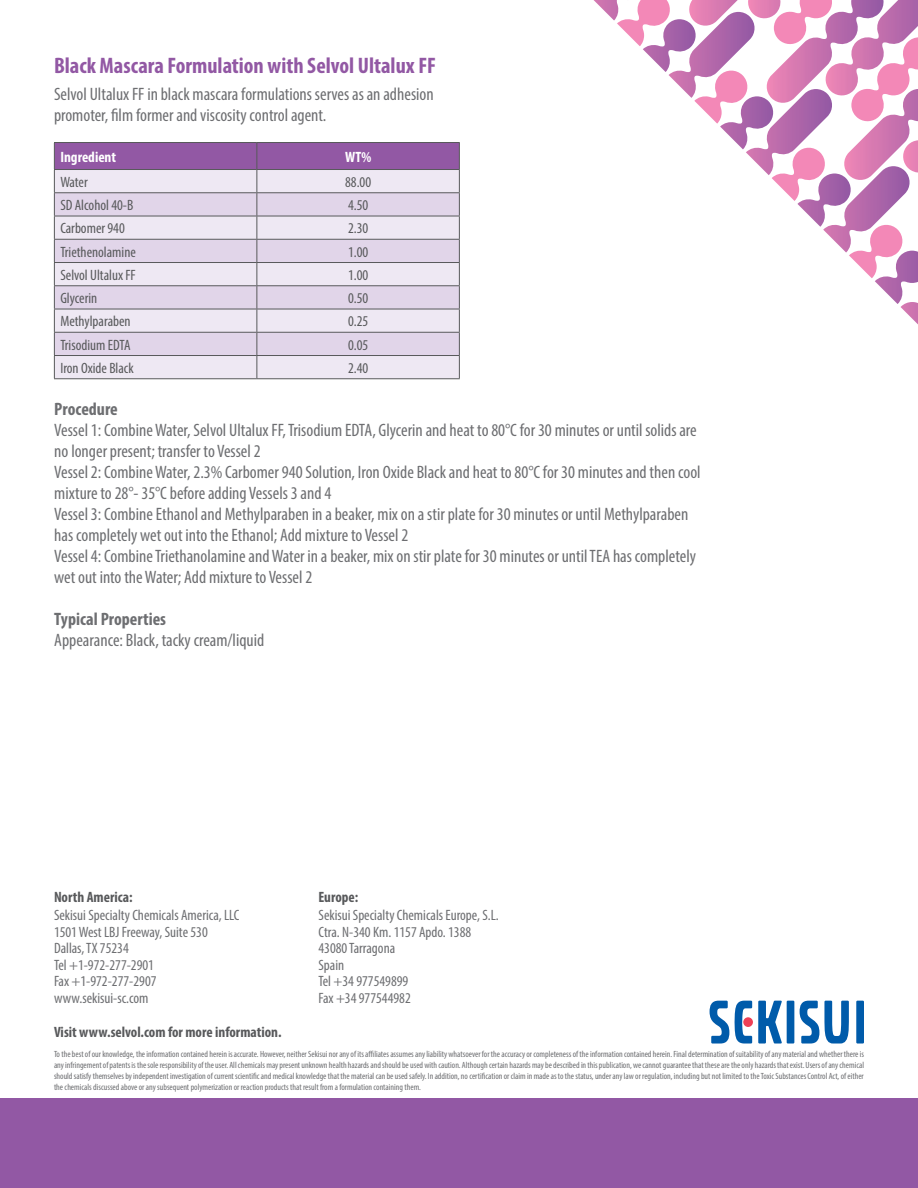
<style>
.page{position:relative;width:918px;height:1188px;background:#fff}
.page>*{position:absolute;margin:0;border:0;box-sizing:border-box;transform-origin:0 0}
.t1{font:700 condensed 22.5px "Myriad Pro";color:#9258a4}
.t2{font:condensed 18px/21px "Myriad Pro";color:#6d6e71}
.t3{font:700 condensed 18px "Myriad Pro";color:#6d6e71}
.t4{font:condensed 15px/16.5px "Myriad Pro";color:#6d6e71}
.t5{font:condensed 15px "Myriad Pro";color:#58595b}
.t6{font:700 condensed 15px "Myriad Pro";color:#58595b}
.t7{font:700 condensed 15px "Myriad Pro";color:#fff}
.t8{font:condensed 9px/10.8px "Myriad Pro";color:#6d6e71;text-align:justify}
</style>
<div class="page">
<div style="left:787px;top:1001px;width:7px;height:43px;background:#005baa"></div>
<div style="left:856px;top:1001px;width:8px;height:43px;background:#005baa"></div>
<svg style="left:710px;top:1001px;width:19px;height:43px"></svg>
<svg style="left:800px;top:1001px;width:49px;height:43px"></svg>
<svg style="left:758px;top:1001px;width:24px;height:43px"></svg>
<svg style="left:735px;top:1001px;width:17px;height:43px"></svg>
<div style="left:743px;top:1017px;width:10px;height:10px;background:#ef4056;border-radius:50%"></div>
<div style="left:0;top:1099px;width:918px;height:89px;background:#9258a4"></div>
<svg style="left:594px;top:0;width:324px;height:324px"></svg>
<hr style="left:54px;top:142px;width:203px;height:1px;background:#58595b">
<hr style="left:257px;top:142px;width:203px;height:1px;background:#58595b">
<svg style="left:54px;top:143px;width:406px;height:235px;background:#d8cadf"></svg>
<hr style="left:54px;top:378px;width:203px;height:1px;background:#58595b">
<hr style="left:257px;top:378px;width:203px;height:1px;background:#58595b">
<h1 class="t1" style="left:54px;top:52px;width:384px">Black Mascara Formulation with Selvol Ultalux FF</h1>
<h2 class="t2" style="left:54px;top:83px;width:381px">Selvol Ultalux FF in black mascara formulations serves as an adhesion promoter, film former and viscosity control agent.</h2>
<h3 class="t7" style="left:60px;top:147px;width:57px">Ingredient</h3>
<h3 class="t7" style="left:345px;top:147px;width:28px">WT%</h3>
<h3 class="t5" style="left:60px;top:173px;width:29px">Water</h3>
<h3 class="t5" style="left:345px;top:173px;width:28px">88.00</h3>
<h3 class="t5" style="left:60px;top:196px;width:74px">SD Alcohol 40-B</h3>
<h3 class="t5" style="left:348px;top:196px;width:22px">4.50</h3>
<h3 class="t5" style="left:60px;top:219px;width:66px">Carbomer 940</h3>
<h3 class="t5" style="left:348px;top:219px;width:22px">2.30</h3>
<h3 class="t5" style="left:60px;top:242px;width:77px">Triethenolamine</h3>
<h3 class="t5" style="left:348px;top:242px;width:22px">1.00</h3>
<h3 class="t5" style="left:60px;top:266px;width:77px">Selvol Ultalux FF</h3>
<h3 class="t5" style="left:348px;top:266px;width:22px">1.00</h3>
<h3 class="t5" style="left:60px;top:289px;width:38px">Glycerin</h3>
<h3 class="t5" style="left:348px;top:289px;width:22px">0.50</h3>
<h3 class="t5" style="left:60px;top:312px;width:72px">Methylparaben</h3>
<h3 class="t5" style="left:348px;top:312px;width:22px">0.25</h3>
<h3 class="t5" style="left:60px;top:335px;width:72px">Trisodium EDTA</h3>
<h3 class="t5" style="left:348px;top:335px;width:22px">0.05</h3>
<h3 class="t5" style="left:60px;top:359px;width:75px">Iron Oxide Black</h3>
<h3 class="t5" style="left:348px;top:359px;width:22px">2.40</h3>
<h2 class="t3" style="left:54px;top:398px;width:65px">Procedure</h2>
<p class="t2" style="left:54px;top:419px;width:648px">Vessel 1: Combine Water, Selvol Ultalux FF, Trisodium EDTA, Glycerin and heat to 80°C for 30 minutes or until solids are no longer present; transfer to Vessel 2<br>Vessel 2: Combine Water, 2.3% Carbomer 940 Solution, Iron Oxide Black and heat to 80°C for 30 minutes and then cool mixture to 28°- 35°C before adding Vessels 3 and 4<br>Vessel 3: Combine Ethanol and Methylparaben in a beaker, mix on a stir plate for 30 minutes or until Methylparaben has completely wet out into the Ethanol; Add mixture to Vessel 2<br>Vessel 4: Combine Triethanolamine and Water in a beaker, mix on stir plate for 30 minutes or until TEA has completely wet out into the Water; Add mixture to Vessel 2</p>
<h2 class="t3" style="left:54px;top:608px;width:113px">Typical Properties</h2>
<h2 class="t2" style="left:54px;top:629px;width:211px">Appearance: Black, tacky cream/liquid</h2>
<h3 class="t6" style="left:54px;top:888px;width:80px">North America:</h3>
<h3 class="t4" style="left:54px;top:907px;width:187px">Sekisui Specialty Chemicals America, LLC<br>1501 West LBJ Freeway, Suite 530<br>Dallas, TX 75234<br>Tel +1-972-277-2901<br>Fax +1-972-277-2907 www.sekisui-sc.com</h3>
<h3 class="t6" style="left:54px;top:1023px;width:229px">Visit www.selvol.com for more information.</h3>
<h3 class="t6" style="left:318px;top:888px;width:41px">Europe:</h3>
<h3 class="t4" style="left:318px;top:907px;width:182px">Sekisui Specialty Chemicals Europe, S.L.<br>Ctra. N-340 Km. 1157 Apdo. 1388<br>43080 Tarragona<br>Spain<br>Tel +34 977549899<br>Fax +34 977544982</h3>
<p class="t8" style="left:54px;top:1049px;width:812px">To the best of our knowledge, the information contained herein is accurate. However, neither Sekisui nor any of its affiliates assumes any liability whatsoever for the accuracy or completeness of the information contained herein. Final determination of suitability of any material and whether there is any infringement of patents is the sole responsibility of the user. All chemicals may present unknown health hazards and should be used with caution. Although certain hazards may be described in this publication, we cannot guarantee that these are the only hazards that exist. Users of any chemical should satisfy themselves by independent investigation of current scientific and medical knowledge that the material can be used safely. In addition, no certification or claim in made as to the status, under any law or regulation, including but not limited to the Toxic Substances Control Act, of either the chemicals discussed above or any subsequent polymerization or reaction products that result from a formulation containing them.</p>
</div>
